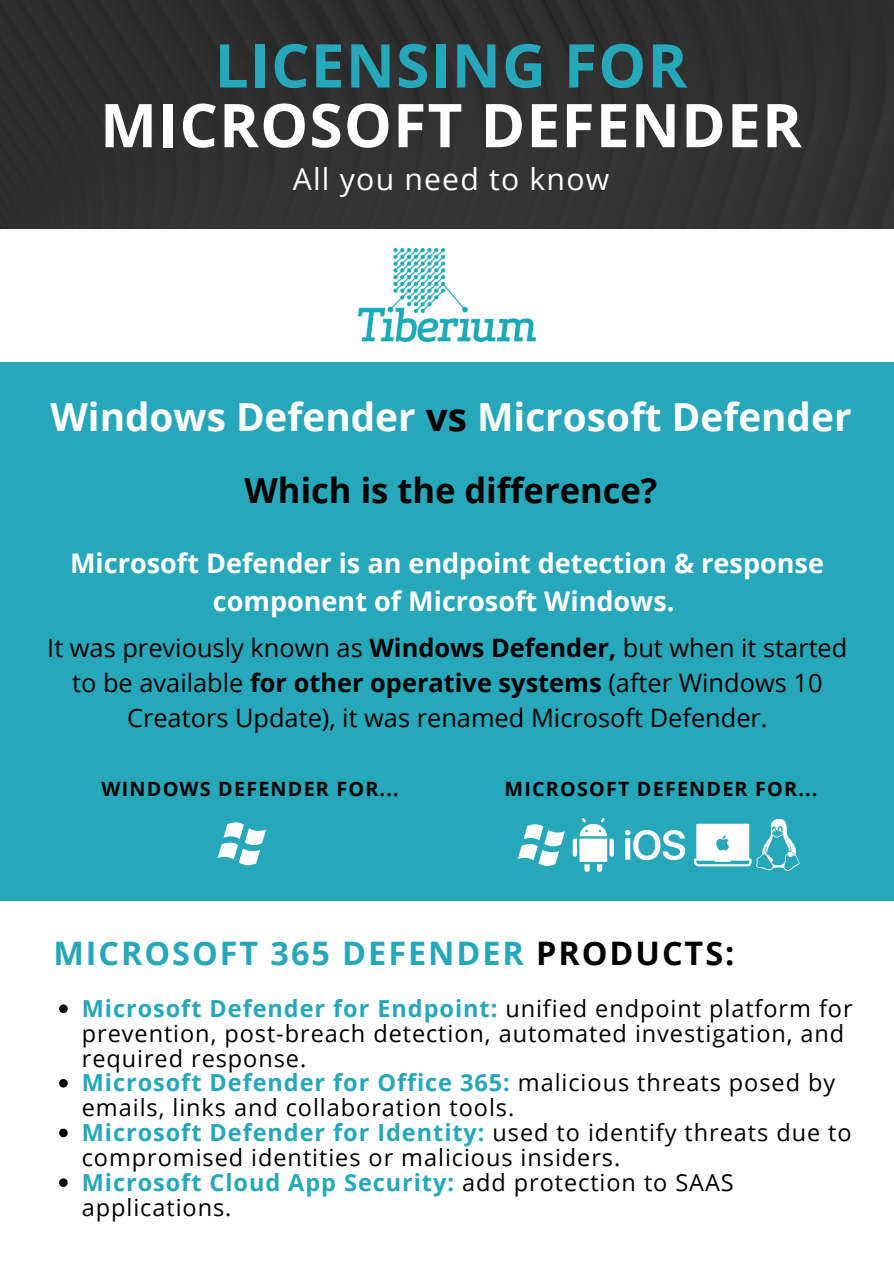
<style>
.page{position:relative;width:894px;height:1264px;background:#fff}
.page>*{position:absolute;margin:0;border:0;box-sizing:border-box;transform-origin:0 0}
.t1{font:700 60.3px/59.7px "Open Sans";letter-spacing:.02em;color:#fff;text-align:center}
.t2{font:700 38.7px "Open Sans";color:#fff}
.t3{font:700 34.5px "Open Sans";color:#000}
.t4{font:700 32.4px "Open Sans";letter-spacing:.06em;color:#26a7ba}
.t5{font:30.15px "Open Sans";letter-spacing:.04em;color:#fff}
.t6{font:700 27px/37.2px "Open Sans";color:#fff;text-align:center}
.t7{font:25.35px/35px "Open Sans";color:#000;text-align:center}
.t8{font:23.55px/24.9px "Open Sans";letter-spacing:.04em;color:#000}
.t9{font:700 19.8px "Open Sans";letter-spacing:.06em;color:#000}
.s1{color:#26a7ba}
.s2{color:#000}
.s3{font-weight:700}
.s4{font-weight:700;color:#26a7ba}
</style>
<div class="page">
<div style="left:0;top:362px;width:893px;height:538px;background:#26a7ba"></div>
<svg style="left:517px;top:824px;width:47px;height:42px"></svg>
<svg style="left:572px;top:818px;width:41px;height:53px"></svg>
<svg style="left:625px;top:830px;width:60px;height:30px"></svg>
<svg style="left:694px;top:818px;width:105px;height:53px"></svg>
<svg style="left:217px;top:822px;width:49px;height:43px"></svg>
<img style="left:359px;top:248px;width:176px;height:94px">
<div style="left:0;top:0;width:893px;height:229px;background:#303131"></div>
<svg style="left:59px;top:1004px;width:9px;height:9px"></svg>
<svg style="left:59px;top:1079px;width:9px;height:8px"></svg>
<svg style="left:59px;top:1128px;width:9px;height:9px"></svg>
<svg style="left:59px;top:1178px;width:9px;height:8px"></svg>
<p class="t1" style="left:100px;top:34px;width:703px"><span class="s1">LICENSING FOR<br></span>MICROSOFT DEFENDER</p>
<p class="t5" style="left:293px;top:158px;width:318px">All you need to know</p>
<p class="t2" style="left:50px;top:390px;width:802px">Windows Defender <span class="s2">vs</span> Microsoft Defender</p>
<p class="t3" style="left:244px;top:466px;width:414px">Which is the difference?</p>
<p class="t6" style="left:70px;top:544px;width:755px">Microsoft Defender is an endpoint detection &amp; response component of Microsoft Windows.</p>
<p class="t7" style="left:47px;top:629px;width:801px">It was previously known as <span class="s3">Windows Defender,</span> but when it started to be available <span class="s3">for other operative systems</span> (after Windows 10<br>Creators Update), it was renamed Microsoft Defender.</p>
<p class="t9" style="left:102px;top:775px;width:299px">WINDOWS DEFENDER FOR...</p>
<p class="t9" style="left:504px;top:775px;width:314px">MICROSOFT DEFENDER FOR...</p>
<p class="t4" style="left:53px;top:929px;width:682px">MICROSOFT 365 DEFENDER <span class="s2">PRODUCTS:</span></p>
<p class="t8" style="left:82px;top:995px;width:772px"><span class="s4">Microsoft Defender for Endpoint:</span> unified endpoint platform for prevention, post-breach detection, automated investigation, and required response.</p>
<p class="t8" style="left:82px;top:1069px;width:754px"><span class="s4">Microsoft Defender for Office 365:</span> malicious threats posed by emails, links and collaboration tools.</p>
<p class="t8" style="left:82px;top:1119px;width:771px"><span class="s4">Microsoft Defender for Identity:</span> used to identify threats due to compromised identities or malicious insiders.</p>
<p class="t8" style="left:82px;top:1169px;width:653px"><span class="s4">Microsoft Cloud App Security:</span> add protection to SAAS applications.</p>
</div>
